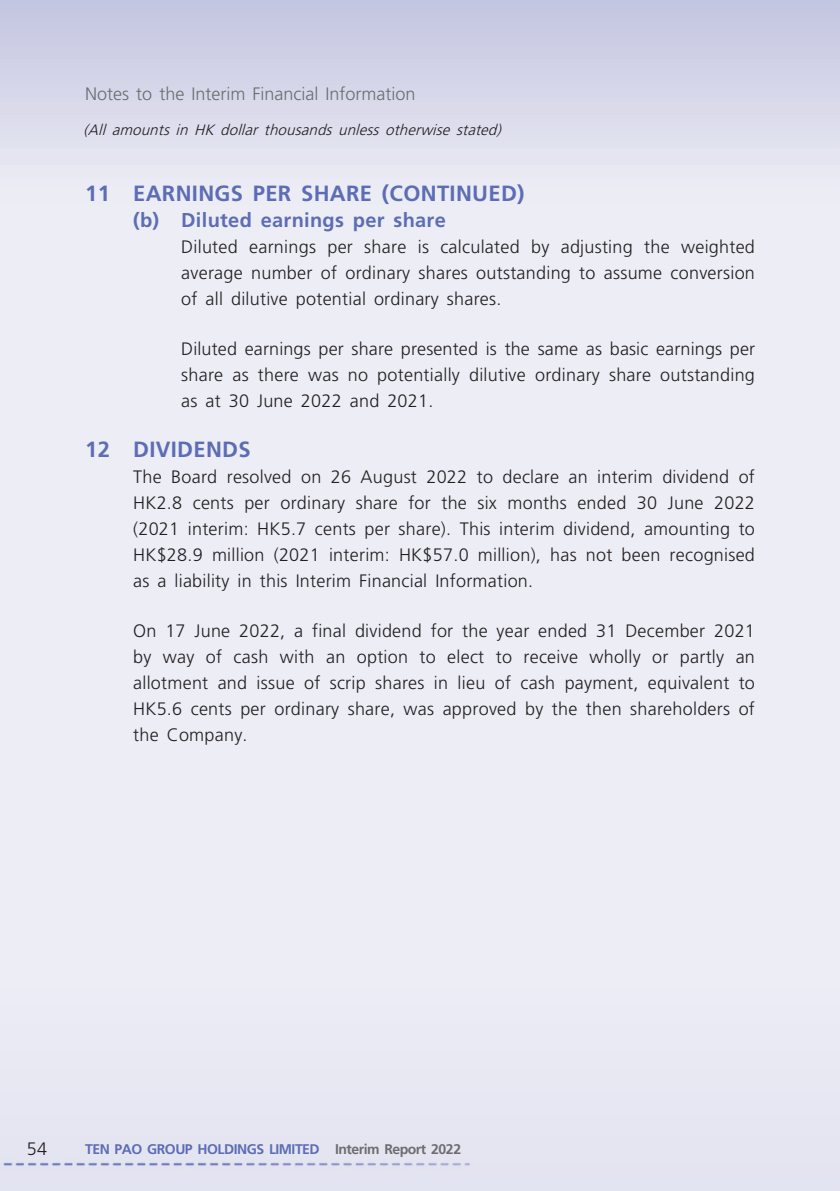
<style>
.page{position:relative;width:840px;height:1191px;background:#fff}
.page>*{position:absolute;margin:0;border:0;box-sizing:border-box;transform-origin:0 0}
._03_H1{font:700 22px "Frutiger LT Std";letter-spacing:.015em;color:#5d6db4}
._04___H2{font:700 20px "Frutiger LT Std";letter-spacing:.015em;color:#5d6db4}
._01_Body_Text{font:300 18px/26px "Frutiger LT Std";letter-spacing:.015em;color:#231f20;text-align:justify}
.t1{font:300 18px "Frutiger LT Std";color:#6c6d70}
.t2{font:italic 300 15px "Frutiger LT Std";color:#231f20}
.t3{font:700 14px "Frutiger LT Std";letter-spacing:-.035em;color:#5d6db4}
.s1{color:#6c6d70}
</style>
<div class="page">
<div style="left:0;top:0;width:839px;height:1191px;background:#ededf6"></div>
<div style="left:0;top:966px;width:839px;height:225px;background:#e8e8f3"></div>
<div style="left:0;top:0;width:839px;height:225px;background:linear-gradient(to bottom,#c3c5e0,#f1f1f8)"></div>
<p class="t1" style="left:85px;top:84px;width:331px">Notes to the Interim Financial Information</p>
<p class="t2" style="left:84px;top:122px;width:423px">(All amounts in HK dollar thousands unless otherwise stated)</p>
<p class="_03_H1" style="left:85px;top:180px;width:440px">11 EARNINGS PER SHARE (CONTINUED)</p>
<p class="_04___H2" style="left:133px;top:208px;width:314px">(b) Diluted earnings per share</p>
<p class="_01_Body_Text" style="left:181px;top:234px;width:575px">Diluted earnings per share is calculated by adjusting the weighted average number of ordinary shares outstanding to assume conversion of all dilutive potential ordinary shares.</p>
<p class="_01_Body_Text" style="left:181px;top:336px;width:575px">Diluted earnings per share presented is the same as basic earnings per share as there was no potentially dilutive ordinary share outstanding as at 30 June 2022 and 2021.</p>
<p class="_03_H1" style="left:85px;top:436px;width:167px">12 DIVIDENDS</p>
<p class="_01_Body_Text" style="left:133px;top:464px;width:623px">The Board resolved on 26 August 2022 to declare an interim dividend of HK2.8 cents per ordinary share for the six months ended 30 June 2022 (2021 interim: HK5.7 cents per share). This interim dividend, amounting to HK$28.9 million (2021 interim: HK$57.0 million), has not been recognised as a liability in this Interim Financial Information.</p>
<p class="_01_Body_Text" style="left:133px;top:618px;width:623px">On 17 June 2022, a final dividend for the year ended 31 December 2021 by way of cash with an option to elect to receive wholly or partly an allotment and issue of scrip shares in lieu of cash payment, equivalent to HK5.6 cents per ordinary share, was approved by the then shareholders of the Company.</p>
<p class="_01_Body_Text" style="left:27px;top:1136px;width:22px">54</p>
<p class="t3" style="left:85px;top:1141px;width:377px">TEN PAO GROUP HOLDINGS LIMITED <span class="s1">Interim Report 2022</span></p>
</div>
